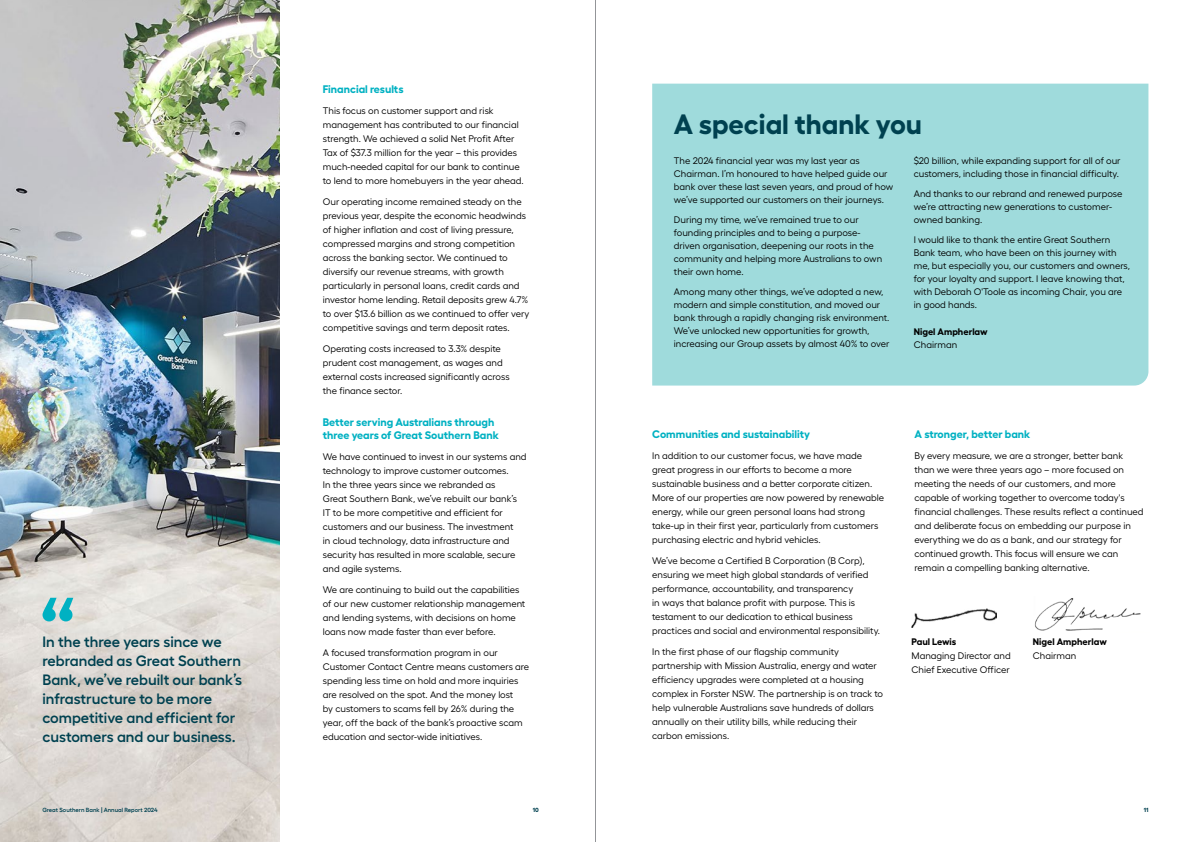
<style>
.page{position:relative;width:1191px;height:842px;background:#fff}
.page>*{position:absolute;margin:0;border:0;box-sizing:border-box;transform-origin:0 0}
.t1{font:700 28px "Hellix";color:#004150}
.t2{font:600 15px/19px "Hellix";color:#004150}
.t3{font:700 11px/13px "Hellix";color:#00b1c2}
.t4{font:9.5px/14px "Hellix";color:#000}
.t5{font:700 9.5px "Hellix";color:#000}
.t6{font:600 6px "Hellix";color:#004150}
.t7{font:700 6px "Hellix";color:#004150}
</style>
<div class="page">
<img style="left:0;top:0;width:279px;height:842px">
<img style="left:1034px;top:598px;width:107px;height:33px">
<img style="left:911px;top:609px;width:85px;height:18px">
<div style="left:652px;top:84px;width:496px;height:302px;background:#9fdbdc"></div>
<svg style="left:43px;top:598px;width:30px;height:23px"></svg>
<hr style="left:595px;top:0;width:1px;height:842px;background:#939598">
<h2 class="t2" style="left:43px;top:631px;width:201px">In the three years since we rebranded as Great Southern<br>Bank, we’ve rebuilt our bank’s infrastructure to be more competitive and efficient for customers and our business.</h2>
<p class="t3" style="left:323px;top:81px;width:82px">Financial results</p>
<p class="t4" style="left:323px;top:103px;width:202px">This focus on customer support and risk management has contributed to our financial strength. We achieved a solid Net Profit After Tax of $37.3 million for the year – this provides much-needed capital for our bank to continue to lend to more homebuyers in the year ahead.</p>
<p class="t4" style="left:323px;top:194px;width:208px">Our operating income remained steady on the previous year, despite the economic headwinds of higher inflation and cost of living pressure, compressed margins and strong competition across the banking sector. We continued to diversify our revenue streams, with growth particularly in personal loans, credit cards and investor home lending. Retail deposits grew 4.7% to over $13.6 billion as we continued to offer very competitive savings and term deposit rates.</p>
<p class="t4" style="left:323px;top:341px;width:188px">Operating costs increased to 3.3% despite prudent cost management, as wages and external costs increased significantly across the finance sector.</p>
<p class="t3" style="left:323px;top:414px;width:177px">Better serving Australians through three years of Great Southern Bank</p>
<p class="t4" style="left:323px;top:448px;width:205px">We have continued to invest in our systems and technology to improve customer outcomes.<br>In the three years since we rebranded as<br>Great Southern Bank, we’ve rebuilt our bank’s IT to be more competitive and efficient for customers and our business. The investment<br>in cloud technology, data infrastructure and security has resulted in more scalable, secure and agile systems.</p>
<p class="t4" style="left:323px;top:582px;width:204px">We are continuing to build out the capabilities of our new customer relationship management and lending systems, with decisions on home loans now made faster than ever before.</p>
<p class="t4" style="left:323px;top:645px;width:208px">A focused transformation program in our Customer Contact Centre means customers are spending less time on hold and more inquiries are resolved on the spot. And the money lost<br>by customers to scams fell by 26% during the year, off the back of the bank’s proactive scam education and sector-wide initiatives.</p>
<h1 class="t1" style="left:674px;top:102px;width:249px">A special thank you</h1>
<p class="t4" style="left:674px;top:153px;width:221px;line-height:13px">The 2024 financial year was my last year as Chairman. I’m honoured to have helped guide our bank over these last seven years, and proud of how we’ve supported our customers on their journeys.</p>
<p class="t4" style="left:674px;top:212px;width:210px;line-height:13px">During my time, we’ve remained true to our founding principles and to being a purpose&shy;driven organisation, deepening our roots in the community and helping more Australians to own their own home.</p>
<p class="t4" style="left:674px;top:284px;width:217px;line-height:13px">Among many other things, we’ve adopted a new, modern and simple constitution, and moved our bank through a rapidly changing risk environment.<br>We’ve unlocked new opportunities for growth, increasing our Group assets by almost 40% to over</p>
<p class="t4" style="left:913px;top:153px;width:208px;line-height:13px">$20 billion, while expanding support for all of our customers, including those in financial difficulty.</p>
<p class="t4" style="left:913px;top:186px;width:210px;line-height:13px">And thanks to our rebrand and renewed purpose we’re attracting new generations to customer&shy;owned banking.</p>
<p class="t4" style="left:913px;top:232px;width:218px;line-height:13px">I would like to thank the entire Great Southern Bank team, who have been on this journey with me, but especially you, our customers and owners, for your loyalty and support. I leave knowing that, with Deborah O'Toole as incoming Chair, you are in good hands.</p>
<p class="t5" style="left:913px;top:324px;width:75px">Nigel Ampherlaw</p>
<p class="t4" style="left:913px;top:337px;width:45px">Chairman</p>
<p class="t3" style="left:652px;top:426px;width:159px">Communities and sustainability</p>
<p class="t4" style="left:652px;top:447px;width:233px">In addition to our customer focus, we have made great progress in our efforts to become a more sustainable business and a better corporate citizen.<br>More of our properties are now powered by renewable energy, while our green personal loans had strong take-up in their first year, particularly from customers purchasing electric and hybrid vehicles.</p>
<p class="t4" style="left:652px;top:552px;width:229px">We’ve become a Certified B Corporation (B Corp), ensuring we meet high global standards of verified performance, accountability, and transparency<br>in ways that balance profit with purpose. This is testament to our dedication to ethical business practices and social and environmental responsibility.</p>
<p class="t4" style="left:652px;top:644px;width:232px">In the first phase of our flagship community partnership with Mission Australia, energy and water efficiency upgrades were completed at a housing complex in Forster NSW. The partnership is on track to help vulnerable Australians save hundreds of dollars annually on their utility bills, while reducing their carbon emissions.</p>
<p class="t3" style="left:914px;top:426px;width:117px">A stronger, better bank</p>
<p class="t4" style="left:914px;top:447px;width:230px">By every measure, we are a stronger, better bank than we were three years ago – more focused on meeting the needs of our customers, and more capable of working together to overcome today's financial challenges. These results reflect a continued and deliberate focus on embedding our purpose in everything we do as a bank, and our strategy for continued growth. This focus will ensure we can remain a compelling banking alternative.</p>
<p class="t5" style="left:911px;top:634px;width:46px">Paul Lewis</p>
<p class="t4" style="left:911px;top:647px;width:101px">Managing Director and<br>Chief Executive Officer</p>
<p class="t5" style="left:1033px;top:634px;width:75px">Nigel Ampherlaw</p>
<p class="t4" style="left:1033px;top:647px;width:45px">Chairman</p>
<p class="t6" style="left:43px;top:805px;width:116px">Great Southern Bank | Annual Report 2024</p>
<p class="t7" style="left:533px;top:804px;width:8px">10</p>
<p class="t7" style="left:1143px;top:804px;width:6px">11</p>
</div>
